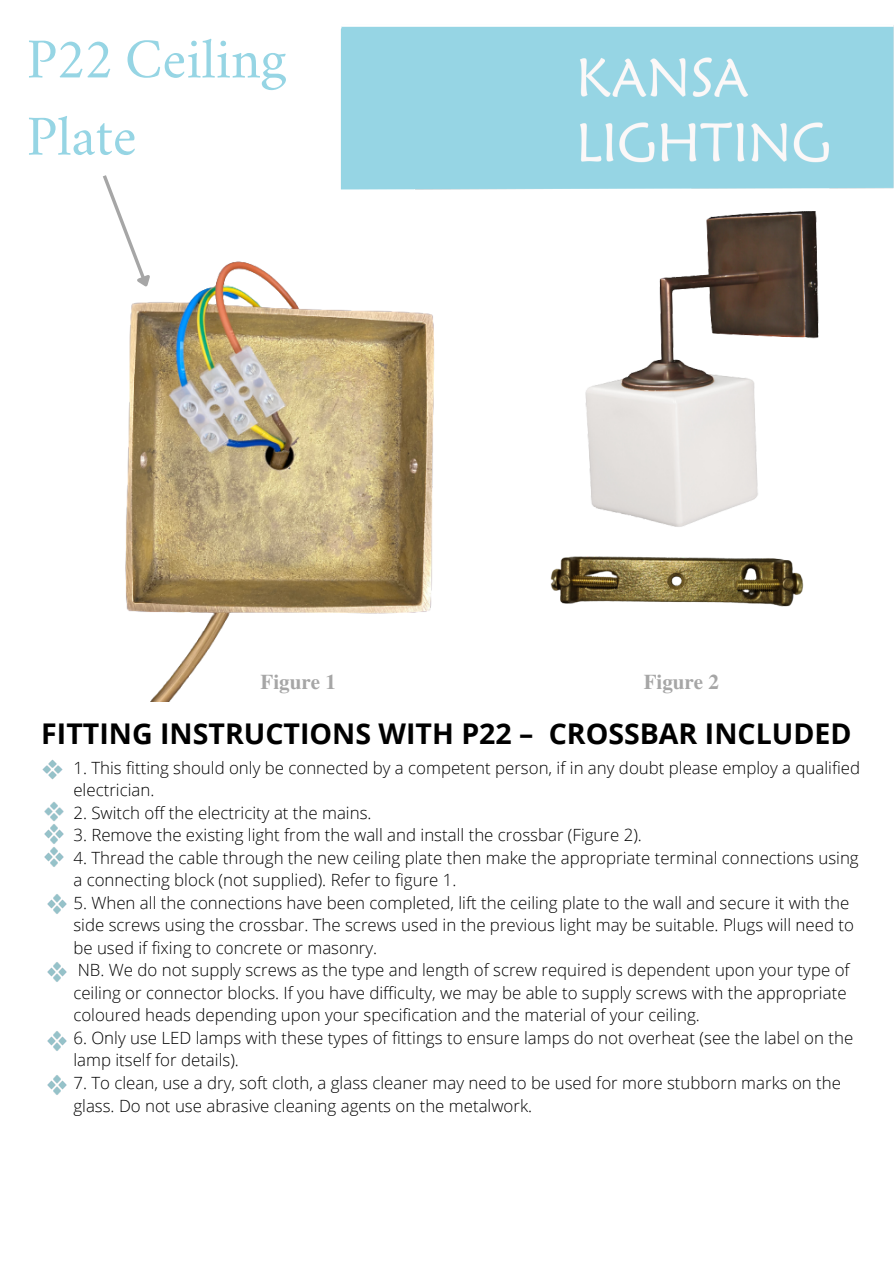
<style>
.page{position:relative;width:894px;height:1264px;background:#fff}
.page>*{position:absolute;margin:0;border:0;box-sizing:border-box;transform-origin:0 0}
.t1{font:55.8px/77.1px "Crimson";color:#96d5e4}
.t2{font:700 28.5px "Open Sans";color:#000}
.t3{font:700 21px "Te X Gyre Termes";color:#a6a6a6}
.t4{font:300 16.8px/22.5px "Open Sans";color:#000}
</style>
<div class="page">
<img style="left:150px;top:26px;width:743px;height:676px">
<img style="left:42px;top:759px;width:21px;height:21px">
<img style="left:44px;top:802px;width:20px;height:65px">
<svg style="left:103px;top:171px;width:54px;height:12px"></svg>
<img style="left:47px;top:894px;width:20px;height:20px">
<img style="left:47px;top:962px;width:20px;height:20px">
<img style="left:47px;top:1031px;width:20px;height:20px">
<img style="left:47px;top:1075px;width:20px;height:20px">
<img style="left:105px;top:183px;width:373px;height:518px">
<img style="left:541px;top:517px;width:279px;height:137px">
<img style="left:552px;top:191px;width:285px;height:354px">
<p class="t1" style="left:27px;top:26px;width:261px">P22 Ceiling<br>Plate</p>
<p class="t3" style="left:260px;top:665px;width:77px">Figure 1</p>
<p class="t3" style="left:643px;top:665px;width:77px">Figure 2</p>
<p class="t2" style="left:41px;top:713px;width:811px">FITTING INSTRUCTIONS WITH P22 – CROSSBAR INCLUDED</p>
<p class="t4" style="left:73px;top:755px;width:788px">1. This fitting should only be connected by a competent person, if in any doubt please employ a qualified electrician.</p>
<p class="t4" style="left:73px;top:800px;width:299px">2. Switch off the electricity at the mains.</p>
<p class="t4" style="left:73px;top:823px;width:570px">3. Remove the existing light from the wall and install the crossbar (Figure 2).</p>
<p class="t4" style="left:73px;top:846px;width:786px">4. Thread the cable through the new ceiling plate then make the appropriate terminal connections using a connecting block (not supplied). Refer to figure 1.</p>
<p class="t4" style="left:73px;top:891px;width:781px">5. When all the connections have been completed, lift the ceiling plate to the wall and secure it with the side screws using the crossbar. The screws used in the previous light may be suitable. Plugs will need to be used if fixing to concrete or masonry.</p>
<p class="t4" style="left:73px;top:958px;width:777px">NB. We do not supply screws as the type and length of screw required is dependent upon your type of ceiling or connector blocks. If you have difficulty, we may be able to supply screws with the appropriate coloured heads depending upon your specification and the material of your ceiling.</p>
<p class="t4" style="left:73px;top:1026px;width:781px">6. Only use LED lamps with these types of fittings to ensure lamps do not overheat (see the label on the lamp itself for details).</p>
<p class="t4" style="left:73px;top:1071px;width:769px">7. To clean, use a dry, soft cloth, a glass cleaner may need to be used for more stubborn marks on the glass. Do not use abrasive cleaning agents on the metalwork.</p>
</div>
